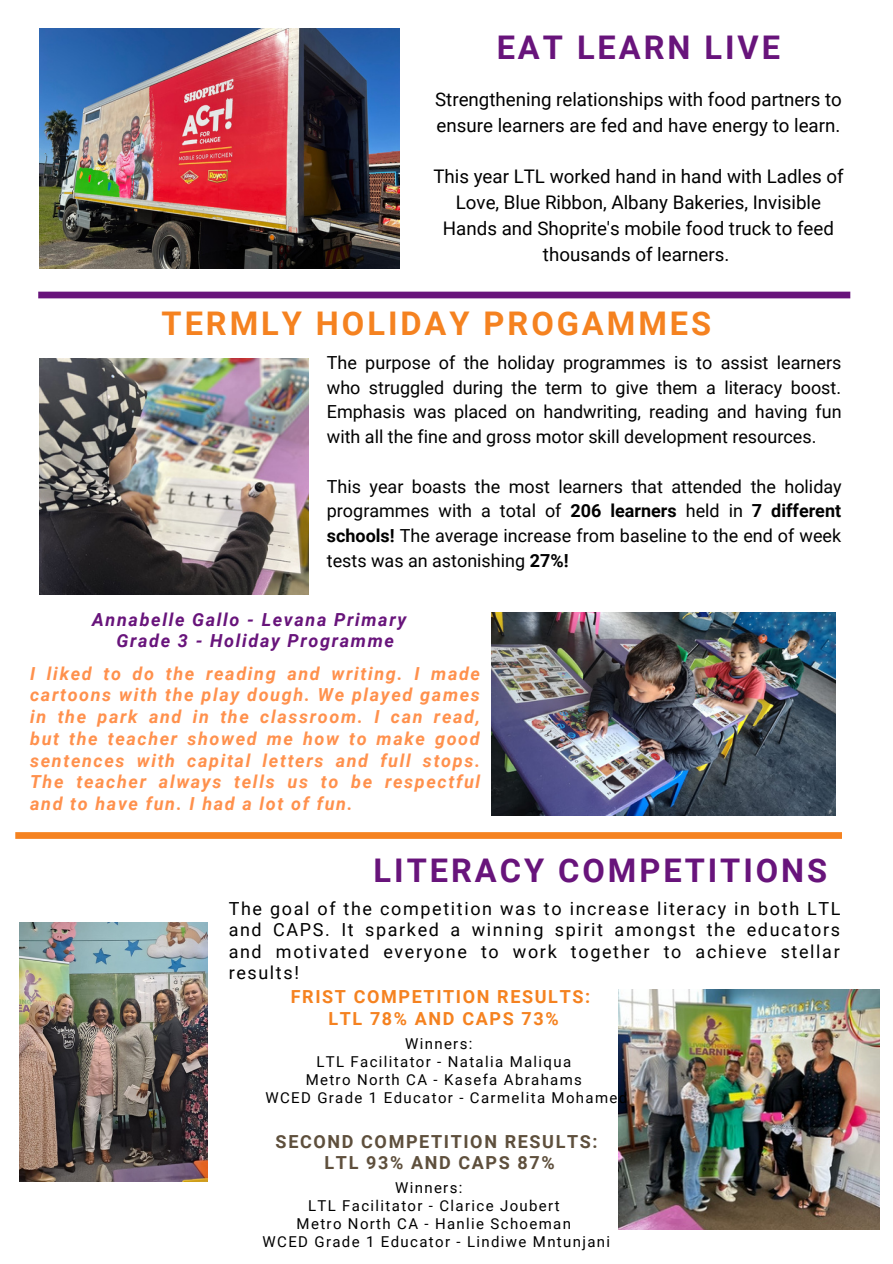
<style>
.page{position:relative;width:893px;height:1264px;background:#fff}
.page>*{position:absolute;margin:0;border:0;box-sizing:border-box;transform-origin:0 0}
.t1{font:700 32.55px "Roboto";letter-spacing:.09em;color:#68147b}
.t2{font:700 32.55px "Roboto";letter-spacing:.09em;color:#f58220}
.t3{font:18.75px/25.8px "Roboto";color:#000}
.t4{font:18px/24.8px "Roboto";color:#000;text-align:justify}
.t5{font:italic 700 18px/21.8px "Roboto";letter-spacing:.09em;color:#ff914d;text-align:justify}
.t6{font:italic 700 18px/21.8px "Roboto";letter-spacing:.09em;color:#68147b}
.t7{font:700 18px/21.3px "Roboto";letter-spacing:.09em;color:#5e4f3c;text-align:center}
.t8{font:700 18px/21.3px "Roboto";letter-spacing:.09em;color:#f58220;text-align:center}
.t9{font:15px "Roboto";letter-spacing:.09em;color:#000}
.s1{font-weight:700}
</style>
<div class="page">
<img style="left:39px;top:28px;width:360px;height:241px">
<div style="left:38px;top:291px;width:812px;height:7px;background:#68147b"></div>
<img style="left:39px;top:358px;width:269px;height:236px">
<div style="left:15px;top:832px;width:826px;height:6px;background:#f58220"></div>
<img style="left:491px;top:612px;width:344px;height:203px">
<img style="left:20px;top:922px;width:187px;height:258px">
<img style="left:618px;top:989px;width:261px;height:240px">
<h1 class="t1" style="left:496px;top:29px;width:285px">EAT LEARN LIVE</h1>
<p class="t3" style="left:435px;top:86px;width:408px">Strengthening relationships with food partners to ensure learners are fed and have energy to learn.</p>
<p class="t3" style="left:433px;top:164px;width:411px;text-align:center">This year LTL worked hand in hand with Ladles of Love, Blue Ribbon, Albany Bakeries, Invisible Hands and Shoprite's mobile food truck to feed thousands of learners.</p>
<h1 class="t2" style="left:161px;top:305px;width:551px">TERMLY HOLIDAY PROGAMMES</h1>
<p class="t4" style="left:327px;top:350px;width:516px">The purpose of the holiday programmes is to assist learners who struggled during the term to give them a literacy boost.<br>Emphasis was placed on handwriting, reading and having fun with all the fine and gross motor skill development resources.</p>
<p class="t4" style="left:327px;top:474px;width:516px">This year boasts the most learners that attended the holiday programmes with a total of <span class="s1">206 learners</span> held in <span class="s1">7 different schools!</span> The average increase from baseline to the end of week tests was an astonishing <span class="s1">27%!</span></p>
<p class="t6" style="left:116px;top:608px;width:291px;text-indent:-24px">Annabelle Gallo - Levana Primary<br>Grade 3 - Holiday Programme</p>
<p class="t5" style="left:30px;top:662px;width:451px">I liked to do the reading and writing. I made cartoons with the play dough. We played games in the park and in the classroom. I can read, but the teacher showed me how to make good sentences with capital letters and full stops.<br>The teacher always tells us to be respectful and to have fun. I had a lot of fun.</p>
<h1 class="t1" style="left:373px;top:851px;width:455px">LITERACY COMPETITIONS</h1>
<p class="t4" style="left:229px;top:898px;width:613px;line-height:21.3px">The goal of the competition was to increase literacy in both LTL and CAPS. It sparked a winning spirit amongst the educators and motivated everyone to work together to achieve stellar results!</p>
<p class="t8" style="left:291px;top:986px;width:301px">FRIST COMPETITION RESULTS:<br>LTL 78% AND CAPS 73%</p>
<p class="t9" style="left:405px;top:1035px;width:69px">Winners:</p>
<p class="t9" style="left:316px;top:1053px;width:256px">LTL Facilitator - Natalia Maliqua</p>
<p class="t9" style="left:305px;top:1071px;width:278px">Metro North CA - Kasefa Abrahams</p>
<p class="t9" style="left:265px;top:1089px;width:363px">WCED Grade 1 Educator - Carmelita Mohamed</p>
<p class="t7" style="left:275px;top:1130px;width:323px">SECOND COMPETITION RESULTS:<br>LTL 93% AND CAPS 87%</p>
<p class="t9" style="left:395px;top:1179px;width:69px">Winners:</p>
<p class="t9" style="left:308px;top:1197px;width:253px">LTL Facilitator - Clarice Joubert</p>
<p class="t9" style="left:296px;top:1215px;width:276px">Metro North CA - Hanlie Schoeman</p>
<p class="t9" style="left:262px;top:1233px;width:349px">WCED Grade 1 Educator - Lindiwe Mntunjani</p>
</div>
